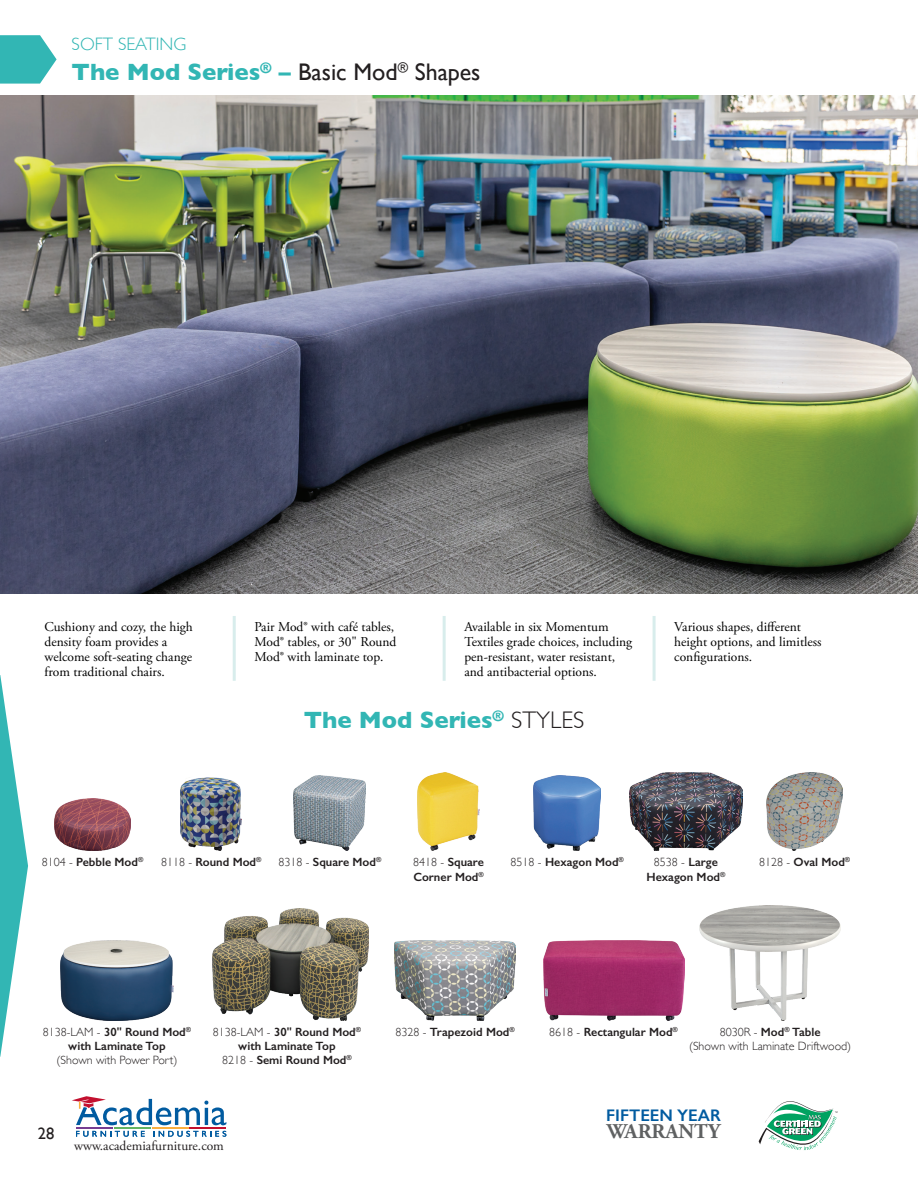
<style>
.page{position:relative;width:918px;height:1188px;background:#fff}
.page>*{position:absolute;margin:0;border:0;box-sizing:border-box;transform-origin:0 0}
.Sub-Header{font:24px "Gill Sans";color:#231f20}
.Sub-Header-2{font:700 24px "Gill Sans";color:#32b6b4}
.t1{font:700 21px "Adobe Garamond Pro";color:#5f6162}
.Header_-_Sections{font:300 18px "Gill Sans";color:#32b6b4}
.t2{font:600 16.8px "Gill Sans";color:#015ba0}
.t3{font:16.5px "Gill Sans";color:#231f20}
.Highlights_-_Body{font:13.5px/15px "Adobe Garamond Pro";color:#000001}
.t4{font:13.5px "Adobe Garamond Pro";color:#231f20}
.Caption_-_Model_Description{font:600 12px/14.4px "Gill Sans";color:#231f20;text-align:center}
.Caption_-_Model_Description-2{font:300 12px/14.4px "Gill Sans";color:#231f20;text-align:center}
.s1{font-weight:700;color:#32b6b4}
.s2{font-weight:300;color:#231f20}
.s3{font-weight:300}
.s4{font-weight:600}
</style>
<div class="page">
<svg style="left:76px;top:1131px;width:69px;height:6px"></svg>
<svg style="left:154px;top:1131px;width:72px;height:6px"></svg>
<svg style="left:72px;top:1096px;width:154px;height:29px"></svg>
<hr style="left:76px;top:1128px;width:37px;height:1px;background:#763d92">
<hr style="left:114px;top:1128px;width:37px;height:1px;background:#63b461">
<hr style="left:152px;top:1128px;width:37px;height:1px;background:#fbb03f">
<hr style="left:190px;top:1128px;width:36px;height:1px;background:#c3102f">
<svg style="left:759px;top:1101px;width:79px;height:49px"></svg>
<svg style="left:0;top:35px;width:57px;height:49px;background:#53c1c0"></svg>
<svg style="left:0;top:675px;width:28px;height:382px"></svg>
<img style="left:0;top:95px;width:918px;height:499px">
<hr style="left:233px;top:616px;width:3px;height:65px;background:#d8edec">
<hr style="left:443px;top:616px;width:3px;height:65px;background:#d8edec">
<hr style="left:653px;top:616px;width:3px;height:65px;background:#d8edec">
<img style="left:181px;top:777px;width:61px;height:74px">
<img style="left:294px;top:775px;width:72px;height:76px">
<img style="left:417px;top:773px;width:63px;height:78px">
<img style="left:534px;top:775px;width:67px;height:75px">
<img style="left:543px;top:940px;width:141px;height:81px">
<img style="left:700px;top:906px;width:141px;height:115px">
<img style="left:61px;top:940px;width:112px;height:80px">
<img style="left:55px;top:798px;width:76px;height:53px">
<img style="left:213px;top:909px;width:155px;height:112px">
<img style="left:394px;top:940px;width:122px;height:81px">
<img style="left:766px;top:772px;width:77px;height:79px">
<img style="left:630px;top:773px;width:112px;height:77px">
<p class="Header_-_Sections" style="left:72px;top:30px;width:116px">SOFT SEATING</p>
<p class="Sub-Header" style="left:72px;top:58px;width:410px"><span class="s1">The Mod Series</span><sup>®</sup> <span class="s1">–</span> Basic Mod<sup>®</sup> Shapes</p>
<p class="Highlights_-_Body" style="left:45px;top:619px;width:150px">Cushiony and cozy, the high density foam provides a welcome soft-seating change from traditional chairs.</p>
<p class="Highlights_-_Body" style="left:254px;top:619px;width:143px">Pair Mod® with café tables,<br>Mod® tables, or 30" Round<br>Mod® with laminate top.</p>
<p class="Highlights_-_Body" style="left:464px;top:619px;width:169px">Available in six Momentum<br>Textiles grade choices, including pen-resistant, water resistant, and antibacterial options.</p>
<p class="Highlights_-_Body" style="left:674px;top:619px;width:149px">Various shapes, different height options, and limitless configurations.</p>
<p class="Sub-Header-2" style="left:304px;top:701px;width:282px">The Mod Series<sup>®</sup> <span class="s2">STYLES</span></p>
<p class="Caption_-_Model_Description" style="left:42px;top:855px;width:103px"><span class="s3">8104 -</span> Pebble Mod<sup>®</sup></p>
<p class="Caption_-_Model_Description" style="left:759px;top:855px;width:93px"><span class="s3">8128 -</span> Oval Mod<sup>®</sup></p>
<p class="Caption_-_Model_Description" style="left:161px;top:855px;width:102px"><span class="s3">8118 -</span> Round Mod<sup>®</sup></p>
<p class="Caption_-_Model_Description" style="left:279px;top:855px;width:104px"><span class="s3">8318 -</span> Square Mod<sup>®</sup></p>
<p class="Caption_-_Model_Description" style="left:413px;top:855px;width:72px;text-align:left"><span class="s3">8418 -</span> Square<br>Corner Mod<sup>®</sup></p>
<p class="Caption_-_Model_Description" style="left:511px;top:855px;width:115px"><span class="s3">8518 -</span> Hexagon Mod<sup>®</sup></p>
<p class="Caption_-_Model_Description" style="left:647px;top:855px;width:80px"><span class="s3">8538 -</span> Large<br>Hexagon Mod<sup>®</sup></p>
<p class="Caption_-_Model_Description" style="left:43px;top:1024px;width:150px"><span class="s3">8138-LAM -</span> 30" Round Mod<sup>® </sup>with Laminate Top</p>
<p class="Caption_-_Model_Description-2" style="left:57px;top:1053px;width:122px">(Shown with Power Port)</p>
<p class="Caption_-_Model_Description" style="left:213px;top:1024px;width:150px"><span class="s3">8138-LAM -</span> 30" Round Mod<sup>® </sup>with Laminate Top</p>
<p class="Caption_-_Model_Description" style="left:222px;top:1053px;width:131px"><span class="s3">8218 -</span> Semi Round Mod<sup>®</sup></p>
<p class="t3" style="left:38px;top:1123px;width:18px">28</p>
<p class="t4" style="left:74px;top:1138px;width:151px">www.academiafurniture.com</p>
<p class="Caption_-_Model_Description" style="left:396px;top:1024px;width:121px"><span class="s3">8328 -</span> Trapezoid Mod<sup>®</sup></p>
<p class="Caption_-_Model_Description" style="left:549px;top:1024px;width:130px"><span class="s3">8618 -</span> Rectangular Mod<sup>®</sup></p>
<p class="Caption_-_Model_Description-2" style="left:689px;top:1024px;width:164px">8030R - <span class="s4">Mod</span><sup>®</sup> <span class="s4">Table<br></span>(Shown with Laminate Driftwood)</p>
<p class="t2" style="left:606px;top:1105px;width:116px">FIFTEEN YEAR</p>
<h2 class="t1" style="left:607px;top:1119px;width:115px">WARRANTY</h2>
</div>
